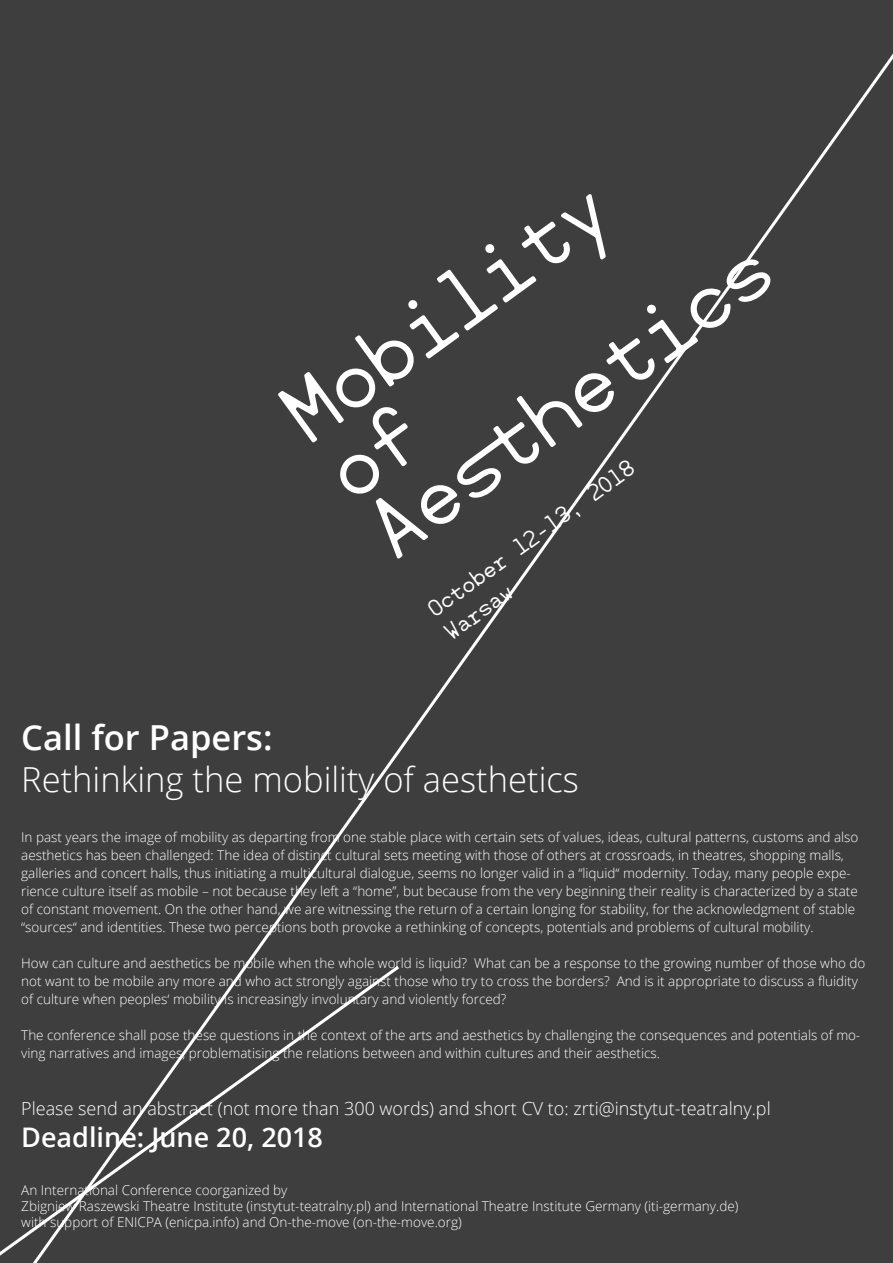
<style>
.page{position:relative;width:893px;height:1263px;background:#3e3e3f}
.page>*{position:absolute;margin:0;border:0;box-sizing:border-box;transform-origin:0 0}
.t1{font:87px "Monique Regular Round 20";color:#fff}
.t2{font:300 34.5px "Open Sans";color:#fff}
.t3{font:600 34.5px "Open Sans";color:#fff}
.t4{font:600 27px "Open Sans";color:#fff}
.t5{font:24px "Monique Regular Round 20";color:#fff}
.t6{font:300 18px "Open Sans";color:#fff}
.t7{font:300 13.5px/18px "Open Sans";color:#fff}
</style>
<div class="page">
<div style="left:0;top:966px;width:399px;height:290px;background:#3e3e3f"></div>
<div style="left:332px;top:402px;width:93px;height:99px;background:#3e3e3f"></div>
<p class="t1" style="left:258px;top:375px;width:382px;rotate:-36deg">Mobility</p>
<p class="t1" style="left:343px;top:491px;width:477px;rotate:-36deg">Aest hetics</p>
<p class="t5" style="left:421px;top:598px;width:251px;rotate:-36deg">October 12-13, 2018</p>
<p class="t5" style="left:438px;top:622px;width:80px;rotate:-36deg">Warsaw</p>
<p class="t3" style="left:21px;top:714px;width:253px">Call for Papers:</p>
<p class="t2" style="left:21px;top:756px;width:559px">Rethinking the mobility of aesthetics</p>
<p class="t7" style="left:21px;top:828px;width:839px">In past years the image of mobility as departing from one stable place with certain sets of values, ideas, cultural patterns, customs and also aesthetics has been challenged: The idea of distinct cultural sets meeting with those of others at crossroads, in theatres, shopping malls, galleries and concert halls, thus initiating a multicultural dialogue, seems no longer valid in a “liquid“ modernity. Today, many people expe&shy;rience culture itself as mobile – not because they left a “home”, but because from the very beginning their reality is characterized by a state of constant movement. On the other hand, we are witnessing the return of a certain longing for stability, for the acknowledgment of stable “sources“ and identities. These two perceptions both provoke a rethinking of concepts, potentials and problems of cultural mobility.</p>
<p class="t7" style="left:21px;top:954px;width:846px">How can culture and aesthetics be mobile when the whole world is liquid? What can be a response to the growing number of those who do not want to be mobile any more and who act strongly against those who try to cross the borders? And is it appropriate to discuss a fluidity of culture when peoples‘ mobility is increasingly involuntary and violently forced?</p>
<p class="t7" style="left:21px;top:1026px;width:840px">The conference shall pose these questions in the context of the arts and aesthetics by challenging the consequences and potentials of mo&shy;ving narratives and images, problematising the relations between and within cultures and their aesthetics.</p>
<p class="t6" style="left:21px;top:1096px;width:751px">Please send an abstract (not more than 300 words) and short CV to: zrti@instytut-teatralny.pl</p>
<p class="t4" style="left:21px;top:1118px;width:303px">Deadline: June 20, 2018</p>
<p class="t7" style="left:21px;top:1181px;width:268px">An International Conference coorganized by</p>
<p class="t7" style="left:21px;top:1197px;width:719px">Zbigniew Raszewski Theatre Institute (instytut-teatralny.pl) and International Theatre Institute Germany (iti-germany.de)</p>
<p class="t7" style="left:21px;top:1213px;width:442px">with support of ENICPA (enicpa.info) and On-the-move (on-the-move.org)</p>
</div>
